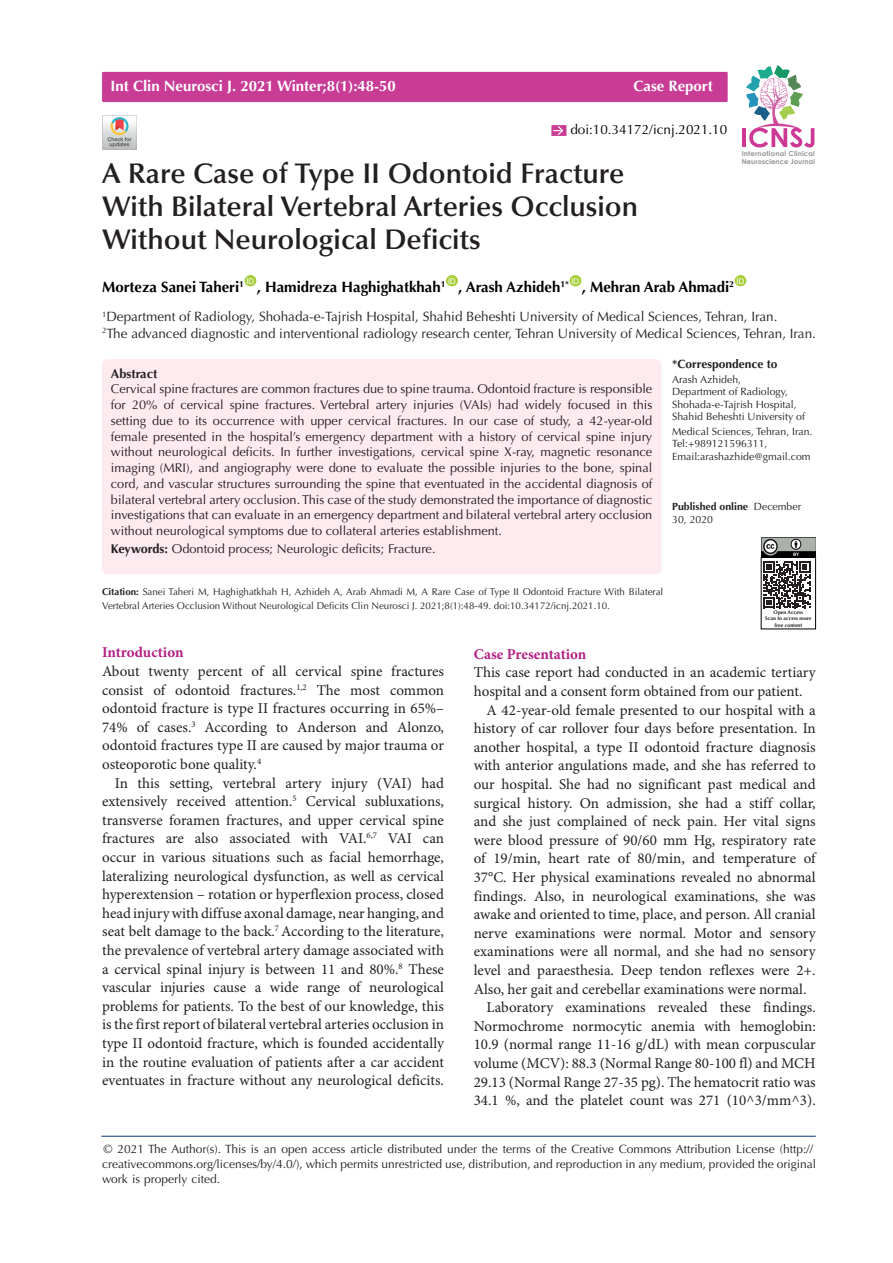
<style>
.page{position:relative;width:893px;height:1263px;background:#fff}
.page>*{position:absolute;margin:0;border:0;box-sizing:border-box;transform-origin:0 0}
.t1{font:600 28.5px/33px "Optima LT Std";color:#231f20}
.Default{font:15px/18.6px "Minion Pro";color:#231f20;text-align:justify}
.t2{font:700 15px "Optima LT Std";color:#000}
.t3{font:700 15px "Optima LT Std";color:#fff}
.t4{font:700 15px "Minion Pro";letter-spacing:-.005em;color:#b41e82}
.t5{font:13.5px "Optima LT Std";color:#231f20}
.t6{font:13.5px "Optima LT Std";color:#000}
.t7{font:12.75px/15.8px "Optima LT Std";color:#221e1f;text-align:justify}
.Default-2{font:700 12.75px "Optima LT Std";color:#231f20}
.t8{font:12px/15px "Optima LT Std";color:#231f20}
.t9{font:700 12px "Optima LT Std";color:#231f20}
.t10{font:10.5px/12.6px "Optima LT Std";color:#231f20}
.t11{font:700 10.5px/12.6px "Optima LT Std";color:#231f20}
.t12{font:9.75px/13.5px "Optima LT Std";color:#231f20}
.t13{font:7.8px "Arial";color:#fff}
.t14{font:700 6.9px/8.2px "Century Gothic";letter-spacing:.03em;color:#939598}
.t15{font:700 5.25px "Optima LT Std";color:#231f20}
.s1{font-weight:700;color:#231f20}
.s2{font-weight:400}
.s3{font-weight:700}
</style>
<div class="page">
<hr style="left:101px;top:1136px;width:715px;height:1px;background:#053278">
<div style="left:245px;top:275px;width:11px;height:11px;background:#a6ce39;border-radius:50%"></div>
<div style="left:446px;top:275px;width:12px;height:11px;background:#a6ce39;border-radius:50%"></div>
<div style="left:570px;top:275px;width:11px;height:11px;background:#a6ce39;border-radius:50%"></div>
<div style="left:735px;top:275px;width:11px;height:11px;background:#a6ce39;border-radius:50%"></div>
<div style="left:102px;top:360px;width:559px;height:214px;background:#fdebf0;border-radius:6px"></div>
<div style="left:102px;top:359px;width:559px;height:215px;border:1px solid #fdebf0;border-radius:6px"></div>
<div style="left:102px;top:72px;width:626px;height:30px;background:#c83c96"></div>
<hr style="left:742px;top:128px;width:4px;height:19px;background:#ce3895">
<svg style="left:746px;top:65px;width:68px;height:82px"></svg>
<img style="left:102px;top:115px;width:34px;height:34px">
<div style="left:551px;top:125px;width:15px;height:11px;background:#c83c96"></div>
<svg style="left:553px;top:125px;width:11px;height:11px"></svg>
<svg style="left:763px;top:561px;width:47px;height:47px"></svg>
<div style="left:761px;top:557px;width:55px;height:72px;border:1px solid #000"></div>
<img style="left:761px;top:537px;width:54px;height:20px">
<p class="t3" style="left:111px;top:78px;width:287px">Int Clin Neurosci J. 2021 Winter;8(1):48-50</p>
<p class="t3" style="left:634px;top:78px;width:81px">Case Report</p>
<p class="t6" style="left:570px;top:122px;width:158px">doi:10.34172/icnj.2021.10</p>
<p class="t14" style="left:742px;top:149px;width:75px">International Clinical<br>Neuroscience Journal</p>
<p class="t1" style="left:102px;top:157px;width:538px">A Rare Case of Type II Odontoid Fracture<br>With Bilateral Vertebral Arteries Occlusion<br>Without Neurological Deficits</p>
<p class="t2" style="left:102px;top:278px;width:144px">Morteza Sanei Taheri<sup>1</sup></p>
<p class="t13" style="left:246px;top:276px;width:9px">ID</p>
<p class="t2" style="left:257px;top:278px;width:190px">, Hamidreza Haghighatkhah<sup>1</sup></p>
<p class="t13" style="left:448px;top:276px;width:9px">ID</p>
<p class="t2" style="left:458px;top:278px;width:112px">, Arash Azhideh<sup>1*</sup></p>
<p class="t13" style="left:571px;top:276px;width:9px">ID</p>
<p class="t2" style="left:582px;top:278px;width:154px">, Mehran Arab Ahmadi<sup>2</sup></p>
<p class="t13" style="left:736px;top:276px;width:9px">ID</p>
<p class="t5" style="left:102px;top:309px;width:677px"><sup>1</sup>Department of Radiology, Shohada-e-Tajrish Hospital, Shahid Beheshti University of Medical Sciences, Tehran, Iran.</p>
<p class="t5" style="left:102px;top:325px;width:715px"><sup>2</sup>The advanced diagnostic and interventional radiology research center, Tehran University of Medical Sciences, Tehran, Iran.</p>
<p class="Default-2" style="left:111px;top:366px;width:48px">Abstract</p>
<p class="t7" style="left:111px;top:381px;width:543px">Cervical spine fractures are common fractures due to spine trauma. Odontoid fracture is responsible for 20% of cervical spine fractures. Vertebral artery injuries (VAIs) had widely focused in this setting due to its occurrence with upper cervical fractures. In our case of study, a 42-year-old female presented in the hospital’s emergency department with a history of cervical spine injury without neurological deficits. In further investigations, cervical spine X-ray, magnetic resonance imaging (MRI), and angiography were done to evaluate the possible injuries to the bone, spinal cord, and vascular structures surrounding the spine that eventuated in the accidental diagnosis of bilateral vertebral artery occlusion. This case of the study demonstrated the importance of diagnostic investigations that can evaluate in an emergency department and bilateral vertebral artery occlusion without neurological symptoms due to collateral arteries establishment.</p>
<p class="t7" style="left:111px;top:541px;width:326px"><span class="s1">Keywords:</span> Odontoid process; Neurologic deficits; Fracture.</p>
<p class="t9" style="left:672px;top:357px;width:107px">*Correspondence to</p>
<p class="t10" style="left:672px;top:373px;width:70px">Arash Azhideh,</p>
<p class="t10" style="left:672px;top:385px;width:134px">Department of Radiology,<br>Shohada-e-Tajrish Hospital,<br>Shahid Beheshti University of</p>
<p class="t10" style="left:672px;top:425px;width:142px">Medical Sciences, Tehran, Iran.</p>
<p class="t10" style="left:672px;top:438px;width:140px">Tel:+989121596311,<br>Email:arashazhide@gmail.com</p>
<p class="t11" style="left:672px;top:501px;width:130px">Published online <span class="s2">December<br>30, 2020</span></p>
<p class="t12" style="left:102px;top:585px;width:563px"><span class="s3">Citation:</span> Sanei Taheri M, Haghighatkhah H, Azhideh A, Arab Ahmadi M, A Rare Case of Type II Odontoid Fracture With Bilateral<br>Vertebral Arteries Occlusion Without Neurological Deficits Clin Neurosci J. 2021;8(1):48-49. doi:10.34172/icnj.2021.10.</p>
<p class="t15" style="left:774px;top:609px;width:31px">Open Access</p>
<p class="t15" style="left:765px;top:615px;width:48px">Scan to access more</p>
<p class="t15" style="left:774px;top:622px;width:29px">free content</p>
<p class="t4" style="left:102px;top:642px;width:83px">Introduction</p>
<p class="Default" style="left:102px;top:662px;width:343px">About twenty percent of all cervical spine fractures consist of odontoid fractures.<sup>1,2</sup> The most common odontoid fracture is type II fractures occurring in 65%– 74% of cases.<sup>3</sup> According to Anderson and Alonzo, odontoid fractures type II are caused by major trauma or osteoporotic bone quality.<sup>4</sup></p>
<p class="Default" style="left:102px;top:774px;width:343px;text-indent:13px">In this setting, vertebral artery injury (VAI) had extensively received attention.<sup>5</sup> Cervical subluxations, transverse foramen fractures, and upper cervical spine fractures are also associated with VAI.<sup>6,7</sup> VAI can occur in various situations such as facial hemorrhage, lateralizing neurological dysfunction, as well as cervical hyperextension – rotation or hyperflexion process, closed head injury with diffuse axonal damage, near hanging, and seat belt damage to the back.<sup>7</sup> According to the literature, the prevalence of vertebral artery damage associated with a cervical spinal injury is between 11 and 80%.<sup>8</sup> These vascular injuries cause a wide range of neurological problems for patients. To the best of our knowledge, this is the first report of bilateral vertebral arteries occlusion in type II odontoid fracture, which is founded accidentally in the routine evaluation of patients after a car accident eventuates in fracture without any neurological deficits.</p>
<p class="t4" style="left:474px;top:643px;width:114px">Case Presentation</p>
<p class="Default" style="left:474px;top:664px;width:343px">This case report had conducted in an academic tertiary hospital and a consent form obtained from our patient.</p>
<p class="Default" style="left:474px;top:701px;width:343px;text-indent:13px">A 42-year-old female presented to our hospital with a history of car rollover four days before presentation. In another hospital, a type II odontoid fracture diagnosis with anterior angulations made, and she has referred to our hospital. She had no significant past medical and surgical history. On admission, she had a stiff collar, and she just complained of neck pain. Her vital signs were blood pressure of 90/60 mm Hg, respiratory rate of 19/min, heart rate of 80/min, and temperature of 37°C. Her physical examinations revealed no abnormal findings. Also, in neurological examinations, she was awake and oriented to time, place, and person. All cranial nerve examinations were normal. Motor and sensory examinations were all normal, and she had no sensory level and paraesthesia. Deep tendon reflexes were 2+.<br>Also, her gait and cerebellar examinations were normal.</p>
<p class="Default" style="left:474px;top:999px;width:343px;text-indent:13px">Laboratory examinations revealed these findings.<br>Normochrome normocytic anemia with hemoglobin:<br>10.9 (normal range 11-16 g/dL) with mean corpuscular volume (MCV): 88.3 (Normal Range 80-100 fl) and MCH 29.13 (Normal Range 27-35 pg). The hematocrit ratio was 34.1 %, and the platelet count was 271 (10^3/mm^3).</p>
<p class="t8" style="left:102px;top:1141px;width:716px">© 2021 The Author(s). This is an open access article distributed under the terms of the Creative Commons Attribution License (http:// creativecommons.org/licenses/by/4.0/), which permits unrestricted use, distribution, and reproduction in any medium, provided the original work is properly cited.</p>
</div>
